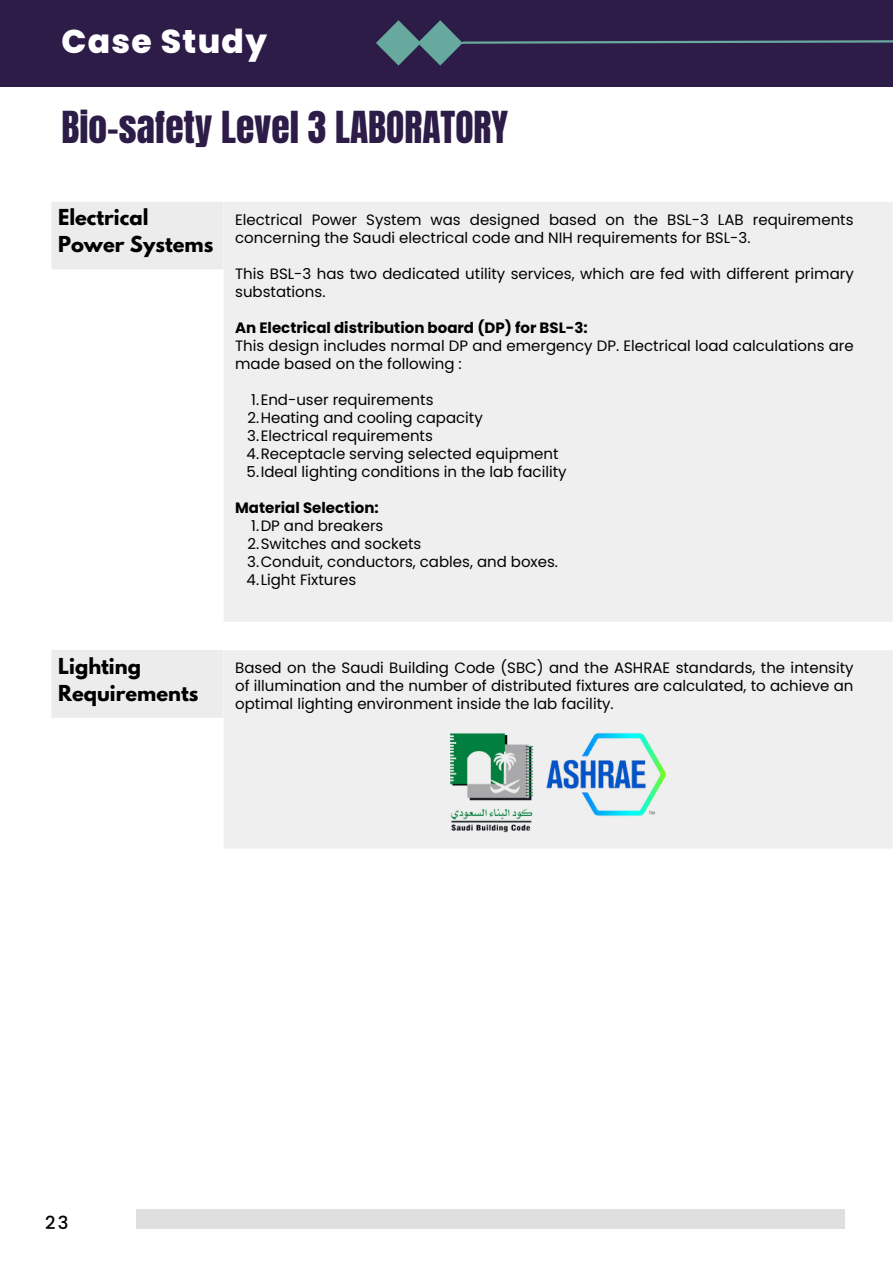
<style>
.page{position:relative;width:893px;height:1264px;background:#fff}
.page>*{position:absolute;margin:0;border:0;box-sizing:border-box;transform-origin:0 0}
.t1{font:37.5px "Anton";color:#2d1c48}
.t2{font:800 33px "Poppins";letter-spacing:.04em;color:#fff}
.t3{font:700 19.5px/27px "League Spartan";color:#000}
.t4{font:500 18px "Poppins";color:#000}
.t5{font:15px/18px "Poppins";color:#000}
.t6{font:700 15px "Poppins";color:#000}
</style>
<div class="page">
<div style="left:0;top:0;width:892px;height:87px;background:#2d1c48"></div>
<img style="left:376px;top:20px;width:85px;height:46px">
<svg style="left:460px;top:38px;width:432px;height:7px"></svg>
<div style="left:223px;top:202px;width:669px;height:420px;background:#efefef"></div>
<div style="left:51px;top:202px;width:172px;height:68px;background:#ececec"></div>
<div style="left:223px;top:650px;width:669px;height:198px;background:#efefef"></div>
<div style="left:51px;top:650px;width:172px;height:68px;background:#ececec"></div>
<img style="left:546px;top:733px;width:120px;height:84px">
<img style="left:450px;top:733px;width:83px;height:100px">
<div style="left:136px;top:1209px;width:708px;height:20px;background:#d9d9d9"></div>
<p class="t2" style="left:62px;top:18px;width:207px">Case Study</p>
<p class="t1" style="left:62px;top:100px;width:448px">Bio-safety Level 3 LABORATORY</p>
<p class="t3" style="left:58px;top:206px;width:157px">Electrical<br>Power Systems</p>
<p class="t5" style="left:235px;top:211px;width:620px">Electrical Power System was designed based on the BSL-3 LAB requirements concerning the Saudi electrical code and NIH requirements for BSL-3.</p>
<p class="t5" style="left:235px;top:265px;width:620px">This BSL-3 has two dedicated utility services, which are fed with different primary substations.</p>
<p class="t6" style="left:235px;top:317px;width:354px">An Electrical distribution board (DP) for BSL-3:</p>
<p class="t5" style="left:235px;top:337px;width:620px">This design includes normal DP and emergency DP. Electrical load calculations are made based on the following :</p>
<p class="t5" style="left:251px;top:390px;width:184px">1.End-user requirements</p>
<p class="t5" style="left:247px;top:408px;width:237px">2.Heating and cooling capacity</p>
<p class="t5" style="left:247px;top:426px;width:187px">3.Electrical requirements</p>
<p class="t5" style="left:246px;top:444px;width:313px">4.Receptacle serving selected equipment</p>
<p class="t5" style="left:246px;top:462px;width:321px">5.Ideal lighting conditions in the lab facility</p>
<p class="t5" style="left:251px;top:516px;width:134px">1.DP and breakers</p>
<p class="t5" style="left:247px;top:534px;width:175px">2.Switches and sockets</p>
<p class="t5" style="left:247px;top:552px;width:312px">3.Conduit, conductors, cables, and boxes.</p>
<p class="t5" style="left:246px;top:570px;width:111px">4.Light Fixtures</p>
<p class="t6" style="left:235px;top:497px;width:145px">Material Selection:</p>
<p class="t3" style="left:58px;top:654px;width:142px">Lighting<br>Requirements</p>
<p class="t5" style="left:235px;top:659px;width:620px;text-align:justify">Based on the Saudi Building Code (SBC) and the ASHRAE standards, the intensity of illumination and the number of distributed fixtures are calculated, to achieve an optimal lighting environment inside the lab facility.</p>
<p class="t4" style="left:45px;top:1211px;width:25px">23</p>
</div>
